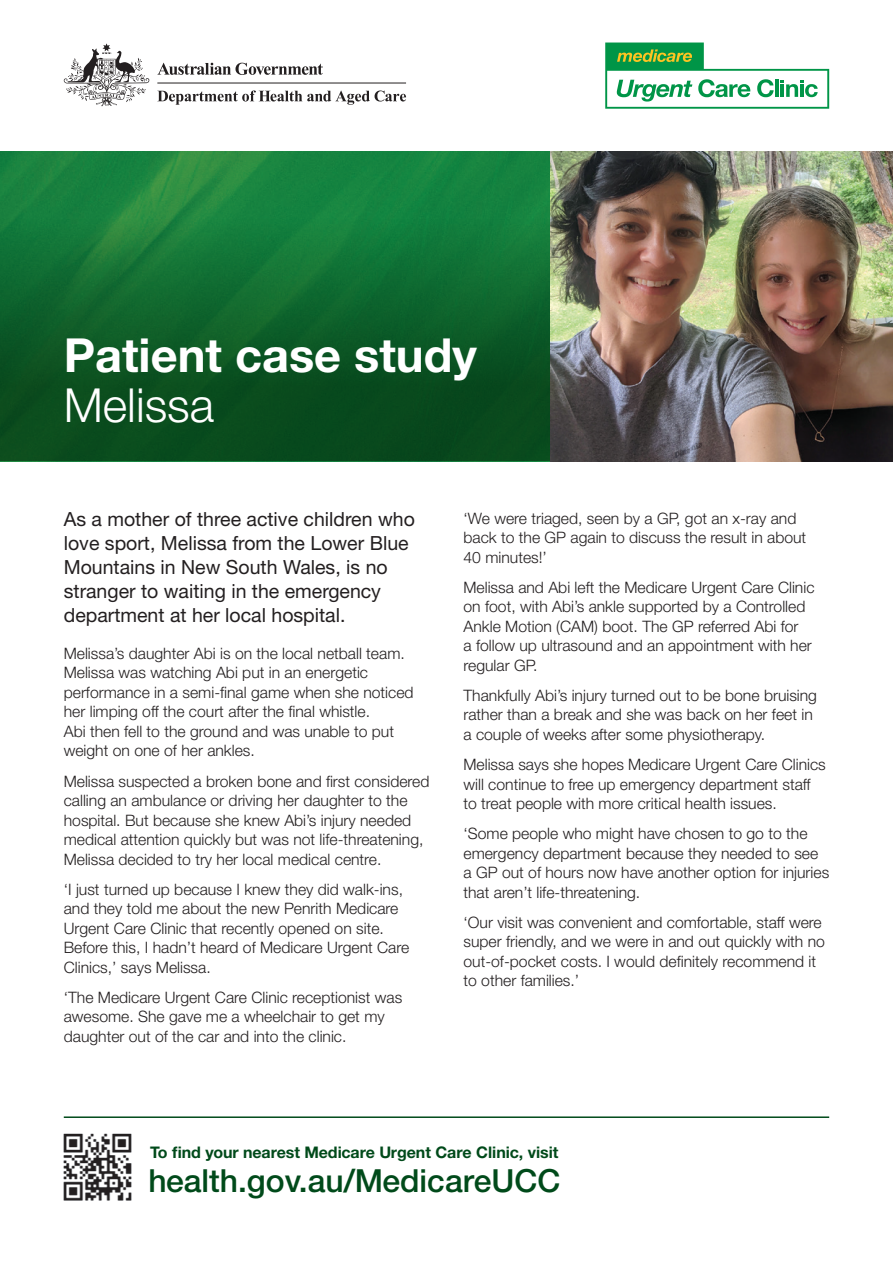
<style>
.page{position:relative;width:893px;height:1263px;background:#fff}
.page>*{position:absolute;margin:0;border:0;box-sizing:border-box;transform-origin:0 0}
.t1{font:700 46.95px/49.7px "Helvetica Neue LT Std";color:#fff}
.t2{font:500 31.8px "Helvetica Neue LT Std";color:#004a1a}
.t3{font:19.5px/24px "Helvetica Neue LT Std";color:#231f20}
.t4{font:700 16.05px "Helvetica Neue LT Std";color:#004a1a}
.t5{font:300 15.75px/19.5px "Helvetica Neue LT Std";color:#231f20}
.s1{font-weight:300}
</style>
<div class="page">
<hr style="left:64px;top:1116px;width:765px;height:2px;background:#004a1a">
<img style="left:0;top:152px;width:551px;height:61px">
<div style="left:0;top:213px;width:893px;height:248px;background:linear-gradient(to bottom,#17803e,#063f16)"></div>
<svg style="left:605px;top:43px;width:224px;height:66px"></svg>
<svg style="left:157px;top:63px;width:166px;height:12px"></svg>
<svg style="left:64px;top:43px;width:85px;height:63px"></svg>
<hr style="left:157px;top:83px;width:249px;height:1px;background:#231f20">
<svg style="left:157px;top:90px;width:249px;height:15px"></svg>
<img style="left:551px;top:152px;width:342px;height:309px">
<img style="left:63px;top:1133px;width:69px;height:68px">
<p class="t1" style="left:64px;top:329px;width:415px">Patient case study<br><span class="s1">Melissa</span></p>
<p class="t3" style="left:64px;top:507px;width:353px">As a mother of three active children who love sport, Melissa from the Lower Blue Mountains in New South Wales, is no stranger to waiting in the emergency department at her local hospital.</p>
<p class="t5" style="left:64px;top:643px;width:351px">Melissa’s daughter Abi is on the local netball team.<br>Melissa was watching Abi put in an energetic performance in a semi-fnal game when she noticed her limping off the court after the fnal whistle.<br>Abi then fell to the ground and was unable to put weight on one of her ankles.</p>
<p class="t5" style="left:64px;top:771px;width:367px">Melissa suspected a broken bone and frst considered calling an ambulance or driving her daughter to the hospital. But because she knew Abi’s injury needed medical attention quickly but was not life-threatening, Melissa decided to try her local medical centre.</p>
<p class="t5" style="left:64px;top:879px;width:347px">‘I just turned up because I knew they did walk-ins, and they told me about the new Penrith Medicare Urgent Care Clinic that recently opened on site.<br>Before this, I hadn’t heard of Medicare Urgent Care Clinics,’ says Melissa.</p>
<p class="t5" style="left:64px;top:987px;width:340px">‘The Medicare Urgent Care Clinic receptionist was awesome. She gave me a wheelchair to get my daughter out of the car and into the clinic.</p>
<p class="t5" style="left:463px;top:508px;width:344px">‘We were triaged, seen by a GP, got an x-ray and back to the GP again to discuss the result in about<br>40 minutes!’</p>
<p class="t5" style="left:463px;top:577px;width:352px">Melissa and Abi left the Medicare Urgent Care Clinic on foot, with Abi’s ankle supported by a Controlled Ankle Motion (CAM) boot. The GP referred Abi for<br>a follow up ultrasound and an appointment with her regular GP.</p>
<p class="t5" style="left:463px;top:685px;width:355px">Thankfully Abi’s injury turned out to be bone bruising rather than a break and she was back on her feet in a couple of weeks after some physiotherapy.</p>
<p class="t5" style="left:463px;top:754px;width:364px">Melissa says she hopes Medicare Urgent Care Clinics will continue to free up emergency department staff to treat people with more critical health issues.</p>
<p class="t5" style="left:463px;top:823px;width:367px">‘Some people who might have chosen to go to the emergency department because they needed to see a GP out of hours now have another option for injuries that aren’t life-threatening.</p>
<p class="t5" style="left:463px;top:912px;width:363px">‘Our visit was convenient and comfortable, staff were super friendly, and we were in and out quickly with no out-of-pocket costs. I would defnitely recommend it to other families.’</p>
<p class="t4" style="left:150px;top:1142px;width:410px">To fnd your nearest Medicare Urgent Care Clinic, visit</p>
<p class="t2" style="left:148px;top:1161px;width:414px">health.gov.au/MedicareUCC</p>
</div>
